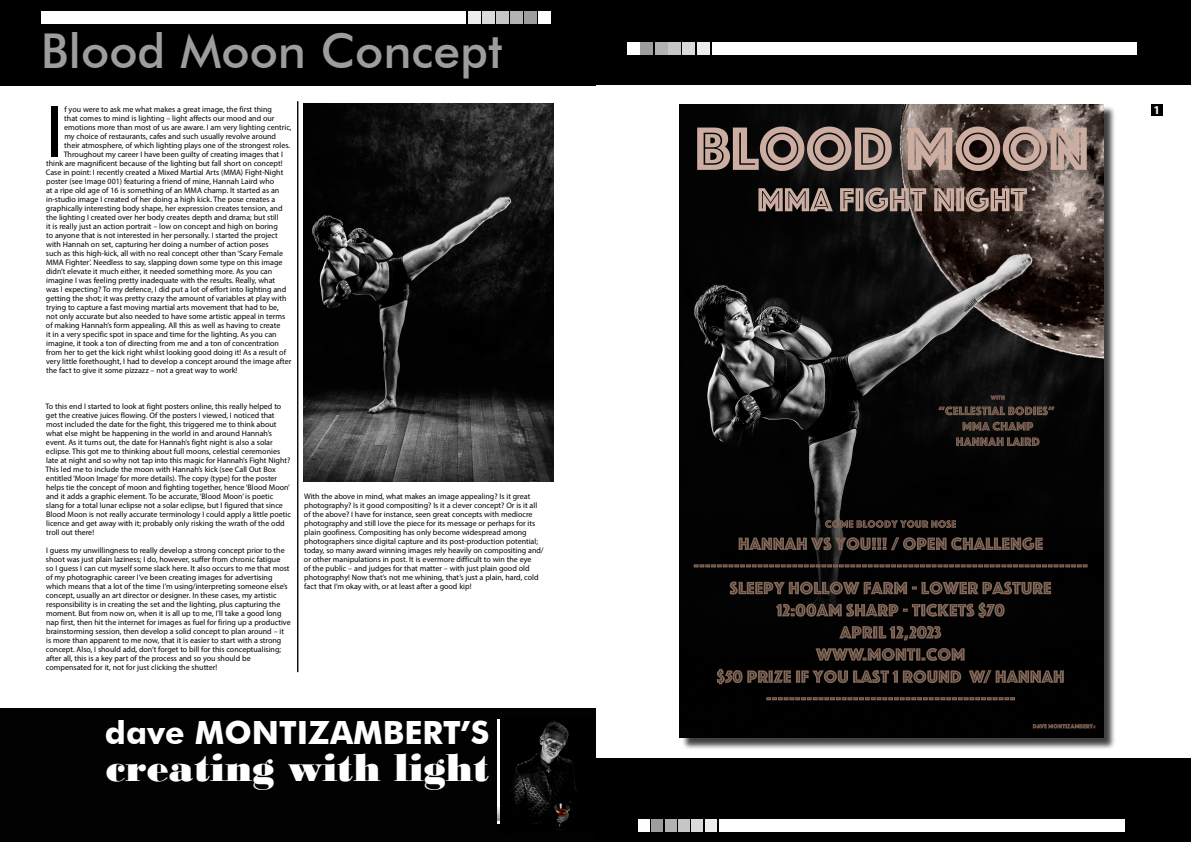
<style>
.page{position:relative;width:1191px;height:842px;background:#fff}
.page>*{position:absolute;margin:0;border:0;box-sizing:border-box;transform-origin:0 0}
.t1{font:74.8px "Myriad Pro";color:#000}
.t2{font:500 48px "Futura BT";color:#9d9d9c}
.t3{font:41px "Bodoni MT Black";color:#fff}
.t4{font:700 32px "Futura BT";color:#fff}
.t5{font:700 12px "Myriad Pro";color:#fff}
.t6{font:8px/9px "Myriad Pro";color:#000}
</style>
<div class="page">
<div style="left:0;top:0;width:595px;height:85px;background:#000"></div>
<div style="left:0;top:709px;width:595px;height:133px;background:#020202"></div>
<div style="left:498px;top:721px;width:14px;height:115px;background:#000"></div>
<div style="left:498px;top:721px;width:14px;height:98px;background:#fff"></div>
<hr style="left:497px;top:719px;width:2px;height:87px;background:#fff">
<div style="left:499px;top:809px;width:13px;height:13px;background:#000;opacity:.75"></div>
<div style="left:499px;top:812px;width:13px;height:13px;background:#000;opacity:.75"></div>
<div style="left:499px;top:815px;width:13px;height:13px;background:#b3b2b2"></div>
<div style="left:499px;top:818px;width:13px;height:12px;background:#9d9d9c"></div>
<div style="left:499px;top:820px;width:13px;height:13px;background:#000;opacity:.75"></div>
<div style="left:499px;top:823px;width:13px;height:13px;background:#000"></div>
<svg style="left:497px;top:807px;width:2px;height:17px"></svg>
<div style="left:42px;top:11px;width:424px;height:12px;background:#fff"></div>
<div style="left:469px;top:11px;width:12px;height:12px;background:#ededed"></div>
<div style="left:483px;top:11px;width:12px;height:12px;background:#dadada"></div>
<div style="left:497px;top:11px;width:12px;height:12px;background:#c6c6c6"></div>
<div style="left:511px;top:11px;width:12px;height:12px;background:#b3b2b2"></div>
<div style="left:525px;top:11px;width:12px;height:12px;background:#9d9d9c"></div>
<div style="left:538px;top:11px;width:13px;height:12px;background:#fff"></div>
<div style="left:1150px;top:104px;width:12px;height:12px;background:#000"></div>
<div style="left:595px;top:0;width:596px;height:84px;background:#000"></div>
<div style="left:712px;top:42px;width:424px;height:12px;background:#fff"></div>
<div style="left:697px;top:42px;width:12px;height:12px;background:#ededed"></div>
<div style="left:683px;top:42px;width:12px;height:12px;background:#dadada"></div>
<div style="left:669px;top:42px;width:12px;height:12px;background:#c6c6c6"></div>
<div style="left:655px;top:42px;width:12px;height:12px;background:#b3b2b2"></div>
<div style="left:641px;top:42px;width:12px;height:12px;background:#9d9d9c"></div>
<div style="left:627px;top:42px;width:12px;height:12px;background:#fff"></div>
<div style="left:595px;top:758px;width:596px;height:84px;background:#000"></div>
<div style="left:719px;top:819px;width:405px;height:12px;background:#fff"></div>
<div style="left:705px;top:819px;width:11px;height:12px;background:#ededed"></div>
<div style="left:691px;top:819px;width:12px;height:12px;background:#dadada"></div>
<div style="left:678px;top:819px;width:11px;height:12px;background:#c6c6c6"></div>
<div style="left:664px;top:819px;width:12px;height:12px;background:#b3b2b2"></div>
<div style="left:651px;top:819px;width:12px;height:12px;background:#9d9d9c"></div>
<div style="left:638px;top:819px;width:11px;height:12px;background:#fff"></div>
<div style="left:681px;top:106px;width:435px;height:644px;background:#000;opacity:.75"></div>
<img style="left:679px;top:104px;width:424px;height:634px">
<img style="left:303px;top:103px;width:251px;height:379px">
<hr style="left:297px;top:101px;width:1px;height:571px;background:#000">
<img style="left:500px;top:716px;width:95px;height:116px">
<h2 class="t2" style="left:41px;top:22px;width:463px">Blood Moon Concept</h2>
<h1 class="t1" style="left:46px;top:86px;width:19px">I</h1>
<p class="t6" style="left:64px;top:105px;width:209px">f you were to ask me what makes a great image, the first thing</p>
<p class="t6" style="left:64px;top:114px;width:212px">that comes to mind is lighting – light affects our mood and our</p>
<p class="t6" style="left:64px;top:123px;width:229px">emotions more than most of us are aware. I am very lighting centric,</p>
<p class="t6" style="left:64px;top:132px;width:213px">my choice of restaurants, cafes and such usually revolve around</p>
<p class="t6" style="left:64px;top:141px;width:227px">their atmosphere, of which lighting plays one of the strongest roles.</p>
<p class="t6" style="left:64px;top:150px;width:221px">Throughout my career I have been guilty of creating images that I</p>
<p class="t6" style="left:46px;top:159px;width:238px">think are magnificent because of the lighting but fall short on concept!</p>
<p class="t6" style="left:46px;top:168px;width:239px">Case in point: I recently created a Mixed Martial Arts (MMA) Fight-Night</p>
<p class="t6" style="left:46px;top:177px;width:229px">poster (see Image 001) featuring a friend of mine, Hannah Laird who</p>
<p class="t6" style="left:46px;top:186px;width:235px">at a ripe old age of 16 is something of an MMA champ. It started as an</p>
<p class="t6" style="left:46px;top:195px;width:231px">in-studio image I created of her doing a high kick. The pose creates a</p>
<p class="t6" style="left:46px;top:204px;width:238px">graphically interesting body shape, her expression creates tension, and</p>
<p class="t6" style="left:46px;top:213px;width:234px">the lighting I created over her body creates depth and drama; but still</p>
<p class="t6" style="left:46px;top:222px;width:233px">it is really just an action portrait – low on concept and high on boring</p>
<p class="t6" style="left:46px;top:231px;width:233px">to anyone that is not interested in her personally. I started the project</p>
<p class="t6" style="left:46px;top:240px;width:224px">with Hannah on set, capturing her doing a number of action poses</p>
<p class="t6" style="left:46px;top:249px;width:238px">such as this high-kick, all with no real concept other than ‘Scary Female</p>
<p class="t6" style="left:46px;top:258px;width:238px">MMA Fighter’. Needless to say, slapping down some type on this image</p>
<p class="t6" style="left:46px;top:267px;width:228px">didn’t elevate it much either, it needed something more. As you can</p>
<p class="t6" style="left:46px;top:276px;width:230px">imagine I was feeling pretty inadequate with the results. Really, what</p>
<p class="t6" style="left:46px;top:285px;width:241px">was I expecting? To my defence, I did put a lot of effort into lighting and</p>
<p class="t6" style="left:46px;top:294px;width:242px">getting the shot; it was pretty crazy the amount of variables at play with</p>
<p class="t6" style="left:46px;top:303px;width:234px">trying to capture a fast moving martial arts movement that had to be,</p>
<p class="t6" style="left:46px;top:312px;width:240px">not only accurate but also needed to have some artistic appeal in terms</p>
<p class="t6" style="left:46px;top:321px;width:236px">of making Hannah’s form appealing. All this as well as having to create</p>
<p class="t6" style="left:46px;top:330px;width:232px">it in a very specific spot in space and time for the lighting. As you can</p>
<p class="t6" style="left:46px;top:339px;width:234px">imagine, it took a ton of directing from me and a ton of concentration</p>
<p class="t6" style="left:46px;top:348px;width:241px">from her to get the kick right whilst looking good doing it! As a result of</p>
<p class="t6" style="left:46px;top:357px;width:247px">very little forethought, I had to develop a concept around the image after</p>
<p class="t6" style="left:46px;top:366px;width:193px">the fact to give it some pizzazz – not a great way to work!</p>
<p class="t6" style="left:46px;top:402px;width:247px">To this end I started to look at fight posters online, this really helped to get the creative juices flowing. Of the posters I viewed, I noticed that most included the date for the fight, this triggered me to think about what else might be happening in the world in and around Hannah’s event. As it turns out, the date for Hannah’s fight night is also a solar eclipse. This got me to thinking about full moons, celestial ceremonies late at night and so why not tap into this magic for Hannah’s Fight Night?<br>This led me to include the moon with Hannah’s kick (see Call Out Box entitled ‘Moon Image’ for more details). The copy (type) for the poster helps tie the concept of moon and fighting together, hence ‘Blood Moon’ and it adds a graphic element. To be accurate, ‘Blood Moon’ is poetic slang for a total lunar eclipse not a solar eclipse, but I figured that since Blood Moon is not really accurate terminology I could apply a little poetic licence and get away with it; probably only risking the wrath of the odd troll out there!</p>
<p class="t6" style="left:46px;top:546px;width:246px">I guess my unwillingness to really develop a strong concept prior to the shoot was just plain laziness; I do, however, suffer from chronic fatigue<br>so I guess I can cut myself some slack here. It also occurs to me that most of my photographic career I’ve been creating images for advertising which means that a lot of the time I’m using/interpreting someone else’s concept, usually an art director or designer. In these cases, my artistic responsibility is in creating the set and the lighting, plus capturing the moment. But from now on, when it is all up to me, I’ll take a good long nap first, then hit the internet for images as fuel for firing up a productive brainstorming session, then develop a solid concept to plan around – it is more than apparent to me now, that it is easier to start with a strong concept. Also, I should add, don’t forget to bill for this conceptualising; after all, this is a key part of the process and so you should be compensated for it, not for just clicking the shutter!</p>
<p class="t6" style="left:304px;top:492px;width:241px">With the above in mind, what makes an image appealing? Is it great photography? Is it good compositing? Is it a clever concept? Or is it all of the above? I have for instance, seen great concepts with mediocre photography and still love the piece for its message or perhaps for its plain goofiness. Compositing has only become widespread among photographers since digital capture and its post-production potential; today, so many award winning images rely heavily on compositing and/ or other manipulations in post. It is evermore difficult to win the eye<br>of the public – and judges for that matter – with just plain good old photography! Now that’s not me whining, that’s just a plain, hard, cold fact that I’m okay with, or at least after a good kip!</p>
<h3 class="t4" style="left:105px;top:713px;width:386px">dave MONTIZAMBERT’S</h3>
<h3 class="t3" style="left:106px;top:743px;width:385px">creating with light</h3>
<h3 class="t5" style="left:1153px;top:102px;width:8px">1</h3>
</div>
